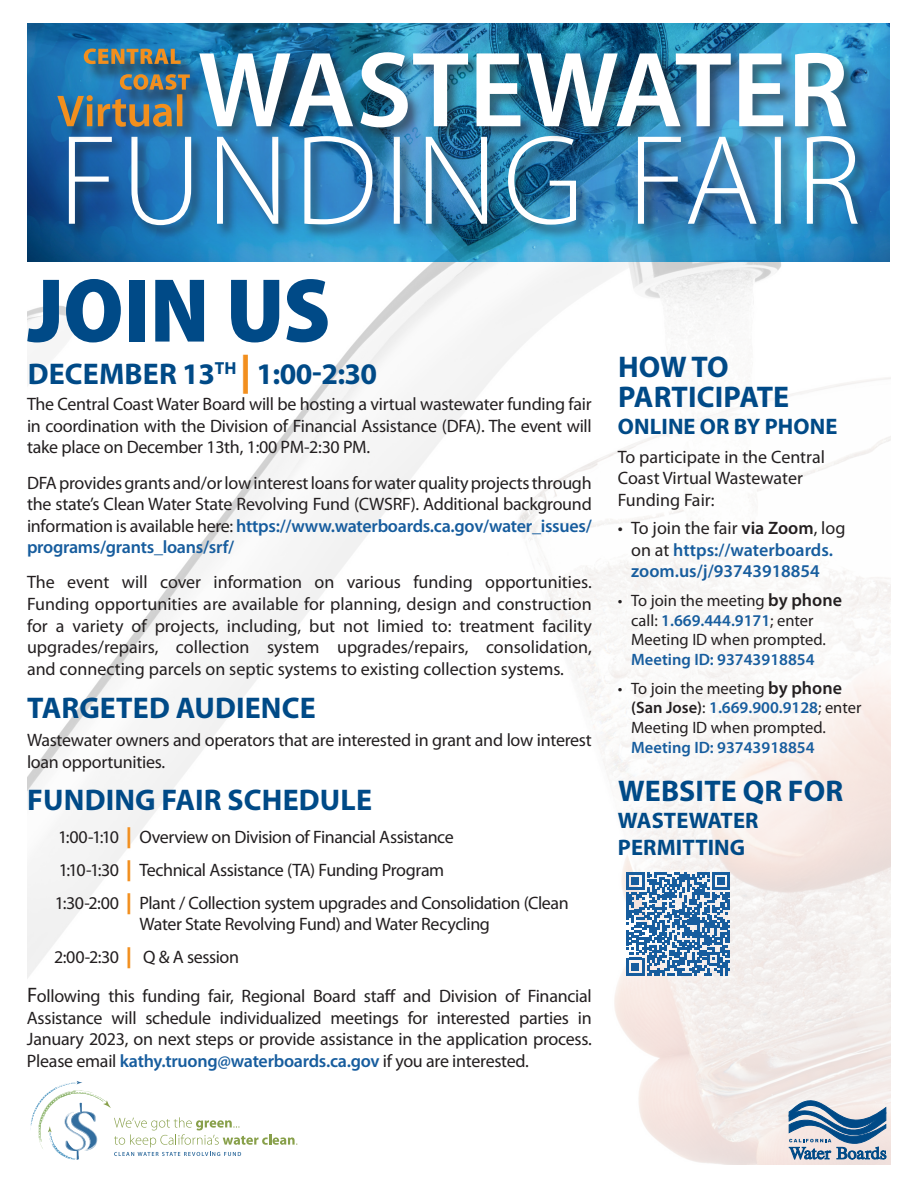
<style>
.page{position:relative;width:918px;height:1188px;background:#fff}
.page>*{position:absolute;margin:0;border:0;box-sizing:border-box;transform-origin:0 0}
.t1{font:900 semi-condensed 91.5px "Myriad Pro";letter-spacing:-.005em;color:#004a87}
.t2{font:700 30px/30px "Myriad Pro";letter-spacing:.005em;color:#004a87}
.t3{font:700 22.5px/27px "Myriad Pro";letter-spacing:.005em;color:#004a87}
.t4{font:18px/21.6px "Myriad Pro";letter-spacing:-.015em;color:#231f20;text-align:justify}
.t5{font:600 18px/21.6px "Myriad Pro";color:#175d9e}
.t6{font:16.5px/19.8px "Myriad Pro";color:#231f20}
.t7{font:600 16.5px "Myriad Pro";color:#175d9e}
.s1{font-weight:900;font-size:39px;color:#f28f1e}
.s2{font-weight:600;color:#175d9e}
.s3{font-weight:900;font-size:21px;color:#f28f1e}
.s4{font-size:21px}
.s5{font-weight:400;color:#231f20}
.s6{color:#231f20}
.s7{font-weight:600;font-size:18px}
</style>
<div class="page">
<img style="left:27px;top:261px;width:864px;height:903px">
<img style="left:27px;top:24px;width:863px;height:237px">
<div style="left:67px;top:134px;width:805px;height:106px;background:#231f20;opacity:.52"></div>
<svg style="left:69px;top:136px;width:789px;height:89px;background:#4f90bd"></svg>
<div style="left:198px;top:51px;width:662px;height:91px;background:#231f20;opacity:.52"></div>
<img style="left:199px;top:52px;width:647px;height:75px">
<div style="left:87px;top:51px;width:112px;height:32px;background:#231f20;opacity:.75"></div>
<svg style="left:84px;top:49px;width:97px;height:15px"></svg>
<div style="left:123px;top:77px;width:85px;height:31px;background:#231f20;opacity:.75"></div>
<div style="left:57px;top:93px;width:140px;height:48px;background:#231f20;opacity:.52"></div>
<svg style="left:57px;top:74px;width:133px;height:53px;background:#60787f"></svg>
<svg style="left:627px;top:872px;width:103px;height:103px"></svg>
<svg style="left:789px;top:1092px;width:98px;height:68px;background:#96abc0"></svg>
<svg style="left:30px;top:1081px;width:267px;height:80px"></svg>
<h1 class="t1" style="left:28px;top:250px;width:304px">JOIN US</h1>
<h2 class="t2" style="left:28px;top:358px;width:351px">DECEMBER 13<sup>TH</sup> <span class="s1">|</span> 1:00-2:30</h2>
<p class="t4" style="left:27px;top:393px;width:566px">The Central Coast Water Board will be hosting a virtual wastewater funding fair in coordination with the Division of Financial Assistance (DFA). The event will take place on December 13th, 1:00 PM-2:30 PM.</p>
<p class="t4" style="left:27px;top:471px;width:566px">DFA provides grants and/or low interest loans for water quality projects through the state’s Clean Water State Revolving Fund (CWSRF). Additional background information is available here: <span class="s2">https://www.waterboards.ca.gov/water_issues/ programs/grants_loans/srf/</span></p>
<p class="t4" style="left:27px;top:571px;width:566px">The event will cover information on various funding opportunities.<br>Funding opportunities are available for planning, design and construction for a variety of projects, including, but not limied to: treatment facility upgrades/repairs, collection system upgrades/repairs, consolidation, and connecting parcels on septic systems to existing collection systems.</p>
<h2 class="t2" style="left:27px;top:691px;width:290px">TARGETED AUDIENCE</h2>
<p class="t4" style="left:27px;top:729px;width:566px">Wastewater owners and operators that are interested in grant and low interest loan opportunities.</p>
<h2 class="t2" style="left:27px;top:784px;width:346px">FUNDING FAIR SCHEDULE</h2>
<p class="t4" style="left:58px;top:826px;width:397px">1:00-1:10 <span class="s3">|</span> Overview on Division of Financial Assistance</p>
<p class="t4" style="left:59px;top:859px;width:387px">1:10-1:30 <span class="s3">|</span> Technical Assistance (TA) Funding Program</p>
<p class="t4" style="left:55px;top:892px;width:515px;line-height:21px;text-align:center">1:30-2:00 <span class="s3">|</span> Plant / Collection system upgrades and Consolidation (Clean<br>Water State Revolving Fund) and Water Recycling</p>
<p class="t4" style="left:54px;top:946px;width:186px">2:00-2:30 <span class="s3">|</span> Q &amp; A session</p>
<p class="t4" style="left:27px;top:985px;width:566px"><span class="s4">F</span>ollowing this funding fair, Regional Board staff and Division of Financial Assistance will schedule individualized meetings for interested parties in January 2023, on next steps or provide assistance in the application process.<br>Please email <span class="s2">kathy.truong@waterboards.ca.gov</span> if you are interested.</p>
<h2 class="t2" style="left:618px;top:351px;width:173px">HOW TO<br>PARTICIPATE</h2>
<h3 class="t3" style="left:618px;top:413px;width:221px">ONLINE OR BY PHONE</h3>
<p class="t4" style="left:618px;top:446px;width:209px;text-align:left">To participate in the Central<br>Coast Virtual Wastewater<br>Funding Fair:</p>
<p class="t5" style="left:631px;top:517px;width:216px;text-indent:-14px"><span class="s5">• To join the fair</span> <span class="s6">via Zoom</span><span class="s5">, log on at</span> https://waterboards. zoom.us/j/93743918854</p>
<p class="t6" style="left:631px;top:590px;width:212px;text-indent:-13px">• To join the meeting <span class="s7">by phone </span>call: <span class="s2">1.669.444.9171</span>; enter<br>Meeting ID when prompted.<br><span class="s2">Meeting ID: 93743918854</span></p>
<p class="t6" style="left:618px;top:678px;width:226px">• To join the meeting <span class="s7">by phone</span></p>
<p class="t7" style="left:631px;top:697px;width:232px"><span class="s6">(San Jose)</span><span class="s5">:</span> 1.669.900.9128<span class="s5">; enter</span></p>
<p class="t6" style="left:631px;top:717px;width:196px">Meeting ID when prompted.</p>
<p class="t7" style="left:631px;top:737px;width:185px">Meeting ID: 93743918854</p>
<h2 class="t2" style="left:618px;top:774px;width:227px">WEBSITE QR FOR</h2>
<h2 class="t3" style="left:618px;top:806px;width:142px">WASTEWATER<br>PERMITTING</h2>
</div>
